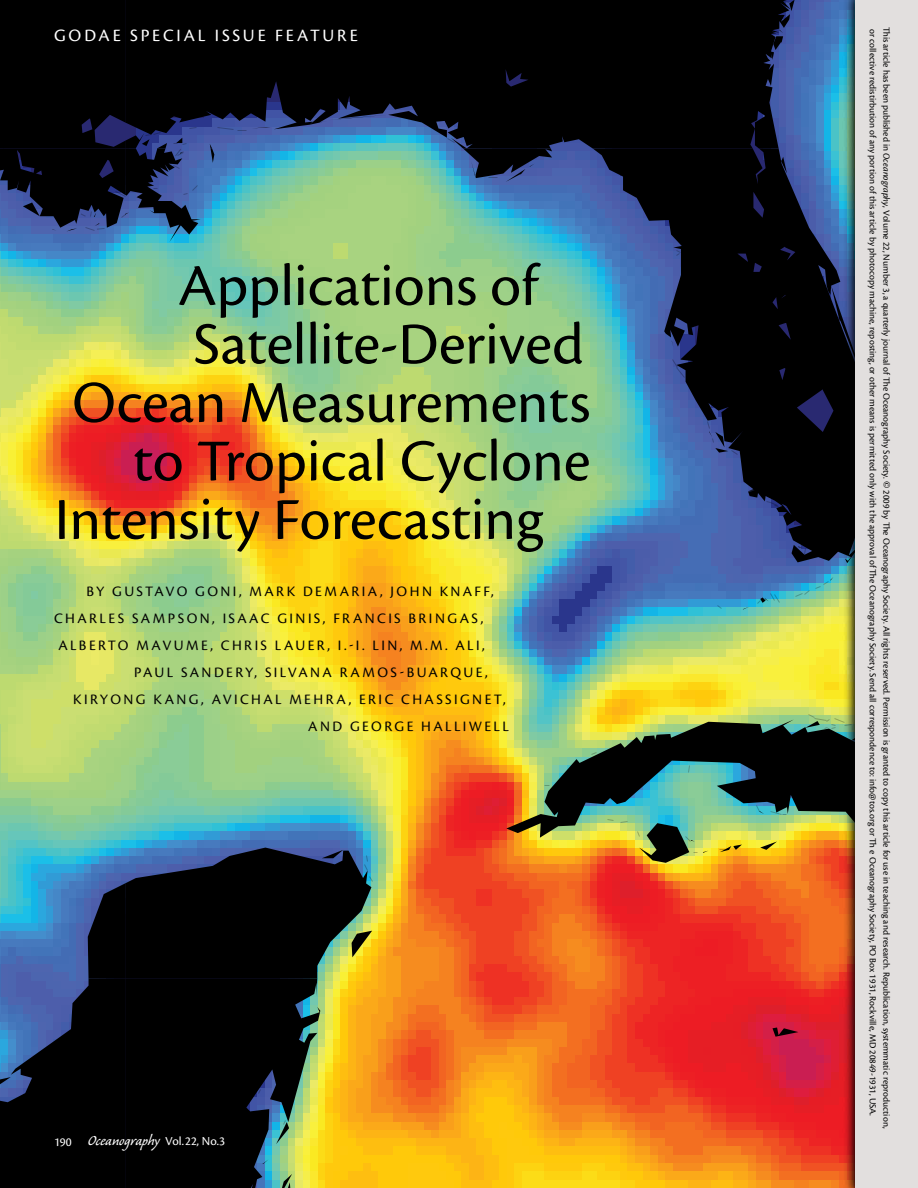
<style>
.page{position:relative;width:918px;height:1188px;background:#fff}
.page>*{position:absolute;margin:0;border:0;box-sizing:border-box;transform-origin:0 0}
.t1{font:61.5px "Cronos Pro";color:#000}
.t2{font:18px "Cronos Pro";letter-spacing:.16em;color:#fff}
.t3{font:15px "Cronos Pro";letter-spacing:.16em;color:#000}
.t4{font:12.75px "Cronos Pro";color:#fff}
.t5{font:9.75px/13.5px "Cronos Pro";color:#000}
.s1{font-family:"Caliban";font-size:18px}
.s2{font-style:italic}
.s3{font-family:"Minion Pro";font-weight:600;font-size:10.5px}
</style>
<div class="page">
<img style="left:0;top:0;width:842px;height:1188px">
<svg style="left:201px;top:0;width:590px;height:148px;background:#070d15"></svg>
<svg style="left:252px;top:127px;width:19px;height:2px"></svg>
<svg style="left:329px;top:115px;width:59px;height:5px"></svg>
<svg style="left:448px;top:138px;width:7px;height:4px"></svg>
<svg style="left:773px;top:29px;width:10px;height:21px"></svg>
<svg style="left:217px;top:127px;width:16px;height:2px"></svg>
<svg style="left:784px;top:0;width:11px;height:11px"></svg>
<svg style="left:506px;top:719px;width:299px;height:120px;background:#5e794f"></svg>
<svg style="left:593px;top:148px;width:249px;height:415px;background:#243d57"></svg>
<svg style="left:210px;top:144px;width:4px;height:19px"></svg>
<svg style="left:720px;top:845px;width:22px;height:7px"></svg>
<svg style="left:781px;top:157px;width:6px;height:17px"></svg>
<svg style="left:760px;top:841px;width:17px;height:9px"></svg>
<svg style="left:831px;top:286px;width:11px;height:105px"></svg>
<svg style="left:770px;top:812px;width:12px;height:3px"></svg>
<svg style="left:592px;top:752px;width:4px;height:3px"></svg>
<svg style="left:743px;top:607px;width:7px;height:3px"></svg>
<svg style="left:673px;top:360px;width:12px;height:17px"></svg>
<svg style="left:463px;top:148px;width:89px;height:34px;background:#233155"></svg>
<svg style="left:607px;top:819px;width:6px;height:2px"></svg>
<svg style="left:676px;top:251px;width:4px;height:4px"></svg>
<svg style="left:756px;top:806px;width:8px;height:8px"></svg>
<svg style="left:766px;top:501px;width:13px;height:6px"></svg>
<svg style="left:638px;top:823px;width:70px;height:40px;background:#6d7f45"></svg>
<svg style="left:757px;top:594px;width:22px;height:10px"></svg>
<svg style="left:708px;top:421px;width:29px;height:34px"></svg>
<svg style="left:0;top:0;width:201px;height:242px;background:#0e1727"></svg>
<svg style="left:795px;top:591px;width:15px;height:6px"></svg>
<svg style="left:816px;top:577px;width:17px;height:11px"></svg>
<svg style="left:798px;top:546px;width:8px;height:8px"></svg>
<svg style="left:805px;top:715px;width:37px;height:132px;background:#4e4b20"></svg>
<svg style="left:772px;top:1028px;width:26px;height:9px"></svg>
<svg style="left:0;top:848px;width:372px;height:340px;background:#283531"></svg>
<img style="left:842px;top:0;width:13px;height:1188px">
<div style="left:855px;top:0;width:63px;height:1188px;background:#e2dfde"></div>
<h2 class="t2" style="left:54px;top:25px;width:304px">GODAE SPECIA L ISSUE FEATURE</h2>
<h1 class="t1" style="left:178px;top:250px;width:361px">APPLICATIONS OF</h1>
<h1 class="t1" style="left:193px;top:309px;width:392px">SATELLITE-DERIVED</h1>
<h1 class="t1" style="left:72px;top:367px;width:520px">OCEAN MEASUREMENTS</h1>
<h1 class="t1" style="left:133px;top:426px;width:459px">TO TROPICAL CYCLONE</h1>
<h1 class="t1" style="left:55px;top:484px;width:490px">INTENSITY FORECASTING</h1>
<h3 class="t3" style="left:86px;top:583px;width:80px">BY GUSTAVO</h3>
<h3 class="t3" style="left:195px;top:583px;width:256px">GON I, MA RK DEMA RIA , JOHN KNAFF</h3>
<h3 class="t3" style="left:491px;top:583px;width:4px">,</h3>
<h3 class="t3" style="left:54px;top:610px;width:135px">CHA RLES SAM PSON</h3>
<h3 class="t3" style="left:212px;top:610px;width:21px">, ISAA</h3>
<h3 class="t3" style="left:261px;top:610px;width:186px">C GINIS, FRAN CIS BRINGAS</h3>
<h3 class="t3" style="left:481px;top:610px;width:4px">,</h3>
<h3 class="t3" style="left:58px;top:637px;width:428px">ALBE RTO MAVUME , CHRIS LAUER, I .-I . LIN , M.M. ALI,</h3>
<h3 class="t3" style="left:134px;top:664px;width:68px">PAUL SANDE</h3>
<h3 class="t3" style="left:235px;top:664px;width:65px">RY, SILVANA</h3>
<h3 class="t3" style="left:340px;top:664px;width:13px">RAMOS</h3>
<h3 class="t3" style="left:400px;top:664px;width:89px">-BUA RQUE,</h3>
<h3 class="t3" style="left:73px;top:691px;width:50px">KIRYONG</h3>
<h3 class="t3" style="left:154px;top:691px;width:12px">KANG</h3>
<h3 class="t3" style="left:201px;top:691px;width:234px">, AV ICHA L MEHRA , ERIC CHASS</h3>
<h3 class="t3" style="left:454px;top:691px;width:18px">IGNE</h3>
<h3 class="t3" style="left:494px;top:691px;width:13px">T,</h3>
<h3 class="t3" style="left:308px;top:718px;width:13px">AND</h3>
<h3 class="t3" style="left:350px;top:718px;width:160px">GEORGE HA LLIWELL</h3>
<h3 class="t4" style="left:54px;top:1134px;width:172px">190 <span class="s1">Oceanography</span> VOL.22, NO.3</h3>
<p class="t5" style="left:893px;top:27px;width:1103px;rotate:90deg">THIS ARTICLE HAS BEEN PUBLISHED IN <span class="s2">Oceanography</span>, VOLUME 22, NUMBER 3, A QUARTERLY JOURNAL OF THE OCEANOGRAPHY SOCIETY. <span class="s3">©</span> 2009 BY THE OCEANOGRAPHY SOCIETY. ALL RIGHTS RESERVED. PERMISSION IS GRANTED TO COPY THIS ARTICLE FOR USE IN TEACHING AND RESEARCH. REPUBLICATION, SYSTEMMATIC REPRODUCTION,<br>OR COLLECTIVE REDISTIRBUTION OF ANY PORTION OF THIS ARTICLE BY PHOTOCOPY MACHINE, REPOSTING, OR OTHER MEANS IS PERMITTED ONLY WITH THE APPROVAL OF THE OCEANOGRAPHY SOCIETY. SEND ALL CORRESPONDENCE TO: INFO@TOS.ORG OR TH E OCEANOGRAPHY SOCIETY, PO BOX 1931, ROCKVILLE, MD 20849-1931, USA.</p>
</div>
